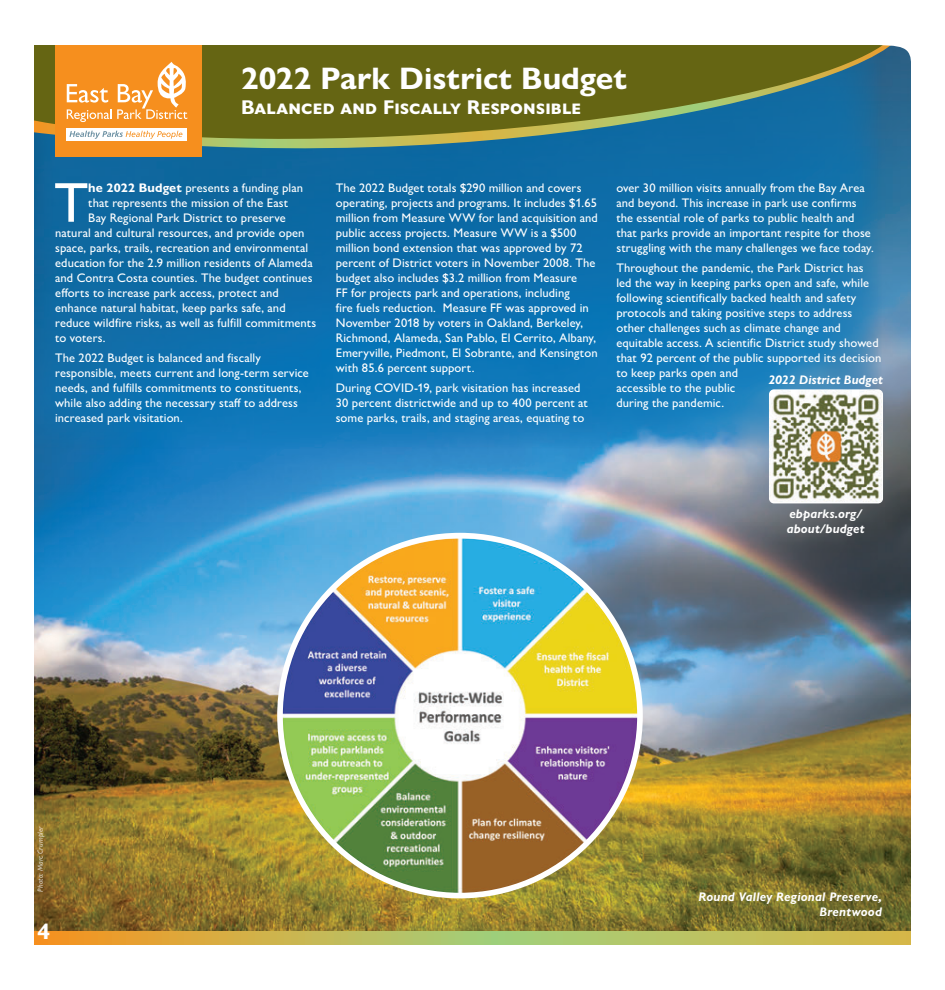
<style>
.page{position:relative;width:945px;height:990px;background:#fff}
.page>*{position:absolute;margin:0;border:0;box-sizing:border-box;transform-origin:0 0}
.t1{font:500 56.5px "Gill Sans Nova";color:#fff}
.t2{font:700 31.25px "Gill Sans Nova";color:#fff}
.t3{font:700 22.5px "Gill Sans Nova";color:#fff}
.t4{font:700 20px "Gill Sans Nova";letter-spacing:.01em;color:#fff}
.t5{font:500 12.5px/15px "Gill Sans Nova";letter-spacing:.005em;color:#fff}
.t6{font:italic 700 12.5px/15px "Gill Sans Nova";letter-spacing:.01em;color:#fff;text-align:right}
.t7{font:italic 500 7.5px "Gill Sans Nova";letter-spacing:.02em;color:#fff}
.s1{font-weight:700}
</style>
<div class="page">
<svg style="left:34px;top:931px;width:877px;height:14px;background:#c5b955"></svg>
<img style="left:34px;top:194px;width:877px;height:737px">
<svg style="left:34px;top:194px;width:848px;height:254px;background:#1173af"></svg>
<img style="left:769px;top:389px;width:114px;height:114px">
<img style="left:280px;top:536px;width:360px;height:360px;border-radius:180px">
<svg style="left:34px;top:112px;width:877px;height:82px;background:#116ba1"></svg>
<svg style="left:34px;top:45px;width:871px;height:100px;background:#5a6c36"></svg>
<div style="left:55px;top:43px;width:147px;height:114px;background:#f68f1e"></div>
<div style="left:67px;top:128px;width:120px;height:13px;background:#fff"></div>
<svg style="left:67px;top:62px;width:120px;height:60px"></svg>
<svg style="left:69px;top:131px;width:113px;height:8px"></svg>
<svg style="left:863px;top:45px;width:48px;height:67px;background:#356986"></svg>
<div style="left:0;top:0;width:945px;height:45px;background:#fff"></div>
<h2 class="t2" style="left:241px;top:59px;width:387px">2022 Park District Budget</h2>
<h3 class="t4" style="left:241px;top:95px;width:341px">Balanced and Fiscally Responsible</h3>
<h1 class="t1" style="left:54px;top:168px;width:36px">T</h1>
<p class="t5" style="left:88px;top:180px;width:216px"><span class="s1">he 2022 Budget</span> presents a funding plan</p>
<p class="t5" style="left:88px;top:195px;width:201px">that represents the mission of the East</p>
<p class="t5" style="left:88px;top:210px;width:199px">Bay Regional Park District to preserve</p>
<p class="t5" style="left:55px;top:225px;width:251px">natural and cultural resources, and provide open</p>
<p class="t5" style="left:55px;top:240px;width:255px">space, parks, trails, recreation and environmental</p>
<p class="t5" style="left:55px;top:255px;width:259px">education for the 2.9 million residents of Alameda</p>
<p class="t5" style="left:55px;top:270px;width:259px">and Contra Costa counties. The budget continues</p>
<p class="t5" style="left:55px;top:285px;width:225px">efforts to increase park access, protect and</p>
<p class="t5" style="left:55px;top:300px;width:232px">enhance natural habitat, keep parks safe, and</p>
<p class="t5" style="left:55px;top:315px;width:263px">reduce wildfire risks, as well as fulfill commitments</p>
<p class="t5" style="left:55px;top:330px;width:52px">to voters.</p>
<p class="t5" style="left:55px;top:351px;width:255px">The 2022 Budget is balanced and fiscally responsible, meets current and long-term service needs, and fulfills commitments to constituents, while also adding the necessary staff to address increased park visitation.</p>
<p class="t5" style="left:336px;top:180px;width:264px">The 2022 Budget totals $290 million and covers operating, projects and programs. It includes $1.65 million from Measure WW for land acquisition and public access projects. Measure WW is a $500 million bond extension that was approved by 72 percent of District voters in November 2008. The budget also includes $3.2 million from Measure<br>FF for projects park and operations, including<br>fire fuels reduction. Measure FF was approved in November 2018 by voters in Oakland, Berkeley, Richmond, Alameda, San Pablo, El Cerrito, Albany, Emeryville, Piedmont, El Sobrante, and Kensington with 85.6 percent support.</p>
<p class="t5" style="left:336px;top:381px;width:254px">During COVID-19, park visitation has increased<br>30 percent districtwide and up to 400 percent at some parks, trails, and staging areas, equating to</p>
<p class="t5" style="left:616px;top:180px;width:259px">over 30 million visits annually from the Bay Area and beyond. This increase in park use confirms the essential role of parks to public health and that parks provide an important respite for those struggling with the many challenges we face today.</p>
<p class="t5" style="left:616px;top:261px;width:266px">Throughout the pandemic, the Park District has led the way in keeping parks open and safe, while following scientifically backed health and safety protocols and taking positive steps to address other challenges such as climate change and equitable access. A scientific District study showed that 92 percent of the public supported its decision to keep parks open and<br>accessible to the public<br>during the pandemic.</p>
<p class="t6" style="left:768px;top:372px;width:116px">2022 District Budget</p>
<p class="t6" style="left:787px;top:506px;width:79px;text-align:left">ebparks.org/ about/budget</p>
<p class="t7" style="left:36px;top:892px;width:67px;rotate:-90deg">Photo: Marc Crumpler</p>
<h3 class="t3" style="left:38px;top:917px;width:14px">4</h3>
<p class="t6" style="left:698px;top:889px;width:185px">Round Valley Regional Preserve,<br>Brentwood</p>
</div>
